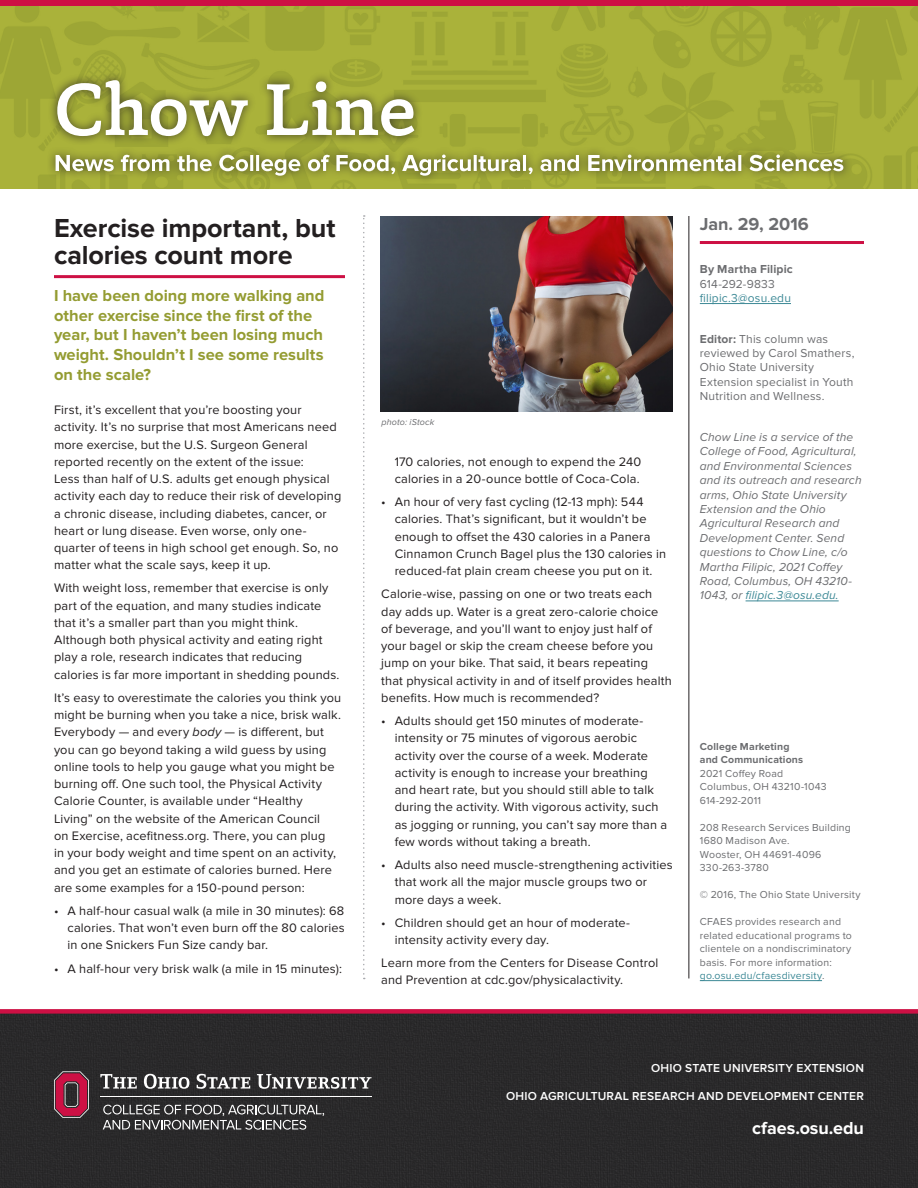
<style>
.page{position:relative;width:918px;height:1188px;background:#fff}
.page>*{position:absolute;margin:0;border:0;box-sizing:border-box;transform-origin:0 0}
.Headline{font:700 27px "Proxima Nova";letter-spacing:-.005em;color:#231f20}
.t1{font:700 18px "Proxima Nova";letter-spacing:-.005em;color:#fff}
.Date{font:700 18px "Proxima Nova";letter-spacing:-.005em;color:#6c6d70}
.Question{font:700 16.5px/19.8px "Proxima Nova";color:#949c32}
.body_-_no_indent{font:12.75px/17.2px "Proxima Nova";letter-spacing:.015em;color:#231f20}
.Sidebar_text_3_-_ita{font:italic 12px/14.4px "Proxima Nova";letter-spacing:.01em;color:#6c6d70}
.Sidebar_text_1{font:12px/14.4px "Proxima Nova";letter-spacing:.015em;color:#6c6d70}
.t2{font:600 12px "Proxima Nova";letter-spacing:.02em;color:#fff}
.Sidebar_text_1-2{font:12px/14.4px "Proxima Nova";letter-spacing:.015em;color:#3d8996}
.Sidebar_text_2_-_sma{font:10.5px/13.5px "Proxima Nova";letter-spacing:.02em;color:#6c6d70}
.Sidebar_text_2_-_sma-2{font:700 10.5px/13.5px "Proxima Nova";letter-spacing:.015em;color:#6c6d70}
.photo_credit{font:italic 9px "Proxima Nova";letter-spacing:.015em;color:#6c6d70}
.s1{font-style:italic}
.s2{font-weight:700;color:#6c6d70}
.s3{color:#6c6d70}
.s4{font-weight:700}
.s5{color:#3d8996}
</style>
<div class="page">
<img style="left:0;top:6px;width:918px;height:183px">
<div style="left:0;top:0;width:918px;height:6px;background:#cd1044"></div>
<div style="left:48px;top:71px;width:375px;height:74px;background:#231f20;opacity:.75"></div>
<svg style="left:57px;top:80px;width:357px;height:56px"></svg>
<div style="left:46px;top:145px;width:807px;height:40px;background:#231f20;opacity:.75"></div>
<svg style="left:56px;top:155px;width:787px;height:21px"></svg>
<hr style="left:700px;top:303px;width:91px;height:1px;background:#3d8996">
<hr style="left:746px;top:601px;width:93px;height:1px;background:#3d8996">
<hr style="left:700px;top:241px;width:164px;height:3px;background:#cd1044">
<hr style="left:54px;top:275px;width:291px;height:3px;background:#cd1044">
<hr style="left:700px;top:980px;width:122px;height:1px;background:#3d8996">
<img style="left:381px;top:216px;width:291px;height:196px">
<div style="left:0;top:1014px;width:918px;height:174px;background:#2a292a"></div>
<svg style="left:103px;top:1105px;width:221px;height:25px;background:#5a5a5b"></svg>
<svg style="left:54px;top:1071px;width:35px;height:47px;background:#8f324c"></svg>
<hr style="left:100px;top:1096px;width:272px;height:1px;background:#fff">
<svg style="left:100px;top:1074px;width:37px;height:15px"></svg>
<svg style="left:144px;top:1074px;width:45px;height:15px"></svg>
<svg style="left:197px;top:1074px;width:53px;height:15px"></svg>
<svg style="left:257px;top:1074px;width:115px;height:15px"></svg>
<div style="left:0;top:1009px;width:918px;height:5px;background:#cd1044"></div>
<hr style="left:688px;top:216px;width:1px;height:762px;background:#231f20">
<svg style="left:363px;top:215px;width:2px;height:764px"></svg>
<p class="Headline" style="left:54px;top:213px;width:283px">Exercise important, but</p>
<p class="Date" style="left:700px;top:214px;width:110px">Jan. 29, 2016</p>
<p class="Headline" style="left:54px;top:240px;width:240px">calories count more</p>
<p class="Question" style="left:54px;top:286px;width:272px">I have been doing more walking and other exercise since the first of the year, but I haven’t been losing much weight. Shouldn’t I see some results on the scale?</p>
<p class="body_-_no_indent" style="left:54px;top:401px;width:289px">First, it’s excellent that you’re boosting your activity. It’s no surprise that most Americans need more exercise, but the U.S. Surgeon General reported recently on the extent of the issue:<br>Less than half of U.S. adults get enough physical activity each day to reduce their risk of developing a chronic disease, including diabetes, cancer, or heart or lung disease. Even worse, only one&shy;quarter of teens in high school get enough. So, no matter what the scale says, keep it up.</p>
<p class="body_-_no_indent" style="left:54px;top:580px;width:287px">With weight loss, remember that exercise is only part of the equation, and many studies indicate that it’s a smaller part than you might think.<br>Although both physical activity and eating right play a role, research indicates that reducing calories is far more important in shedding pounds.</p>
<p class="body_-_no_indent" style="left:54px;top:689px;width:289px">It’s easy to overestimate the calories you think you might be burning when you take a nice, brisk walk.<br>Everybody — and every <span class="s1">body</span> — is different, but you can go beyond taking a wild guess by using online tools to help you gauge what you might be burning off. One such tool, the Physical Activity Calorie Counter, is available under “Healthy Living” on the website of the American Council<br>on Exercise, acefitness.org. There, you can plug<br>in your body weight and time spent on an activity, and you get an estimate of calories burned. Here are some examples for a 150-pound person:</p>
<p class="body_-_no_indent" style="left:68px;top:902px;width:279px;text-align:justify;text-indent:-14px">• A half-hour casual walk (a mile in 30 minutes): 68 calories. That won’t even burn off the 80 calories in one Snickers Fun Size candy bar.</p>
<p class="body_-_no_indent" style="left:54px;top:960px;width:290px">• A half-hour very brisk walk (a mile in 15 minutes):</p>
<p class="Sidebar_text_1-2" style="left:700px;top:262px;width:94px"><span class="s2">By Martha Filipic<br></span><span class="s3">614-292-9833 </span>filipic.3@osu.edu</p>
<p class="Sidebar_text_1" style="left:700px;top:332px;width:156px"><span class="s4">Editor:</span> This column was reviewed by Carol Smathers,<br>Ohio State University<br>Extension specialist in Youth<br>Nutrition and Wellness.</p>
<p class="Sidebar_text_3_-_ita" style="left:700px;top:430px;width:163px">Chow Line is a service of the<br>College of Food, Agricultural, and Environmental Sciences and its outreach and research arms, Ohio State University<br>Extension and the Ohio<br>Agricultural Research and<br>Development Center. Send questions to Chow Line, c/o<br>Martha Filipic, 2021 Coffey<br>Road, Columbus, OH 43210-<br>1043, or <span class="s5">filipic.3@osu.edu.</span></p>
<p class="photo_credit" style="left:381px;top:417px;width:55px">photo: iStock</p>
<p class="body_-_no_indent" style="left:395px;top:453px;width:248px">170 calories, not enough to expend the 240 calories in a 20-ounce bottle of Coca-Cola.</p>
<p class="body_-_no_indent" style="left:395px;top:494px;width:273px;text-indent:-14px">• An hour of very fast cycling (12-13 mph): 544 calories. That’s significant, but it wouldn’t be enough to offset the 430 calories in a Panera Cinnamon Crunch Bagel plus the 130 calories in reduced-fat plain cream cheese you put on it.</p>
<p class="body_-_no_indent" style="left:381px;top:586px;width:292px">Calorie-wise, passing on one or two treats each day adds up. Water is a great zero-calorie choice of beverage, and you’ll want to enjoy just half of your bagel or skip the cream cheese before you jump on your bike. That said, it bears repeating that physical activity in and of itself provides health benefits. How much is recommended?</p>
<p class="body_-_no_indent" style="left:395px;top:712px;width:274px;text-indent:-14px">• Adults should get 150 minutes of moderate&shy;intensity or 75 minutes of vigorous aerobic activity over the course of a week. Moderate activity is enough to increase your breathing and heart rate, but you should still able to talk during the activity. With vigorous activity, such as jogging or running, you can’t say more than a few words without taking a breath.</p>
<p class="body_-_no_indent" style="left:395px;top:856px;width:280px;text-indent:-14px">• Adults also need muscle-strengthening activities that work all the major muscle groups two or more days a week.</p>
<p class="body_-_no_indent" style="left:395px;top:914px;width:237px;text-indent:-14px">• Children should get an hour of moderate&shy;intensity activity every day.</p>
<p class="body_-_no_indent" style="left:381px;top:955px;width:279px">Learn more from the Centers for Disease Control and Prevention at cdc.gov/physicalactivity.</p>
<p class="Sidebar_text_2_-_sma-2" style="left:700px;top:740px;width:105px">College Marketing and Communications</p>
<p class="Sidebar_text_2_-_sma" style="left:700px;top:767px;width:85px">2021 Coffey Road</p>
<p class="Sidebar_text_2_-_sma" style="left:700px;top:780px;width:128px">Columbus, OH 43210-1043</p>
<p class="Sidebar_text_2_-_sma" style="left:700px;top:794px;width:63px">614-292-2011</p>
<p class="Sidebar_text_2_-_sma" style="left:700px;top:821px;width:153px">208 Research Services Building</p>
<p class="Sidebar_text_2_-_sma" style="left:700px;top:834px;width:91px">1680 Madison Ave.</p>
<p class="Sidebar_text_2_-_sma" style="left:700px;top:848px;width:123px">Wooster, OH 44691-4096</p>
<p class="Sidebar_text_2_-_sma" style="left:700px;top:861px;width:71px">330-263-3780</p>
<p class="Sidebar_text_2_-_sma" style="left:700px;top:888px;width:162px">© 2016, The Ohio State University</p>
<p class="Sidebar_text_2_-_sma" style="left:700px;top:915px;width:154px">CFAES provides research and related educational programs to clientele on a nondiscriminatory basis. For more information: <span class="s5">go.osu.edu/cfaesdiversity</span>.</p>
<p class="t2" style="left:651px;top:1061px;width:214px">OHIO STATE UNIVERSITY EXTENSION</p>
<p class="t2" style="left:506px;top:1090px;width:359px">OHIO AGRICULTURAL RESEARCH AND DEVELOPMENT CENTER</p>
<p class="t1" style="left:752px;top:1118px;width:113px">cfaes.osu.edu</p>
</div>
